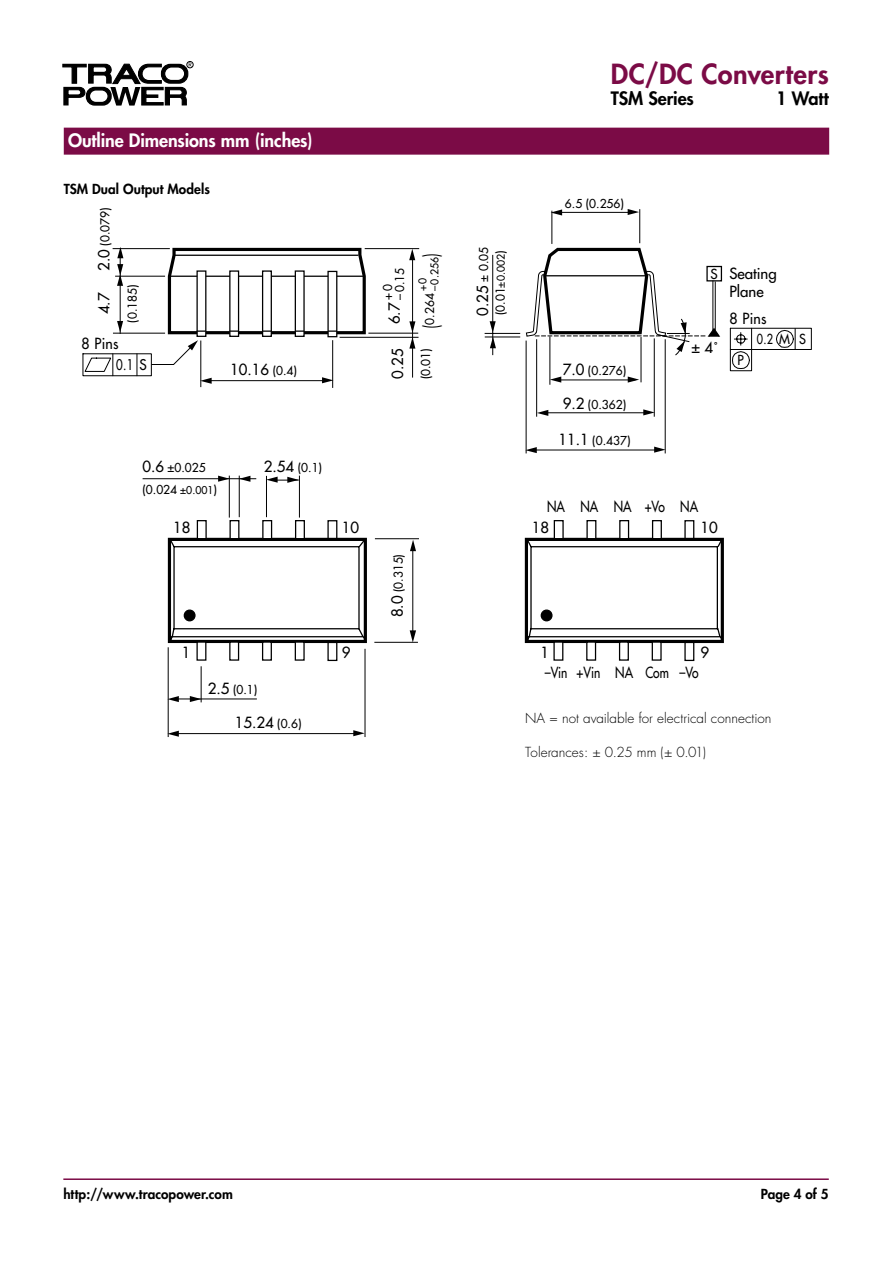
<style>
.page{position:relative;width:893px;height:1263px;background:#fff}
.page>*{position:absolute;margin:0;border:0;box-sizing:border-box;transform-origin:0 0}
.t1{font:800 27px "Futura";letter-spacing:.015em;color:#7b0b46}
.t2{font:300 21px "Futura";color:#000}
.Liste_Titel_Heavy{font:800 18px "Futura";letter-spacing:-.005em;color:#fff}
.t3{font:800 18px "Futura";letter-spacing:-.01em;color:#000}
.t4{font:15px/18px "Futura";color:#000}
.t5{font:15px "Futura";color:#000;scale:.8 1}
.t6{font:15px "Futura";color:#000;scale:.94 1}
.t7{font:14.4px "Futura";color:#000;scale:.8 1}
.Text_light{font:300 13.5px "Futura";letter-spacing:.005em;color:#000}
.Text_Heavy{font:800 13.5px "Futura";letter-spacing:.005em;color:#000}
.t8{font:13.5px "Futura";color:#000;scale:.8 1}
.t9{font:13.5px "Futura";color:#000}
.t10{font:13.5px "Futura";color:#000;scale:.94 1}
.t11{font:12px/12px "Futura";color:#000}
.t12{font:10.5px/12px "Futura";color:#000}
.s1{font-size:15px}
.s2{font-size:10.5px}
.s3{font-size:12px}
</style>
<div class="page">
<div style="left:187px;top:61px;width:6px;height:7px;border:1px solid #000;border-radius:50%"></div>
<svg style="left:62px;top:63px;width:130px;height:43px"></svg>
<hr style="left:63px;top:1178px;width:766px;height:2px;background:#7b0b46">
<div style="left:64px;top:128px;width:765px;height:27px;background:#7b0b46"></div>
<svg style="left:167px;top:520px;width:200px;height:142px"></svg>
<hr style="left:143px;top:478px;width:113px;height:1px;background:#000">
<hr style="left:113px;top:333px;width:52px;height:1px;background:#000">
<hr style="left:374px;top:642px;width:44px;height:1px;background:#000">
<hr style="left:375px;top:538px;width:44px;height:1px;background:#000">
<svg style="left:410px;top:630px;width:6px;height:12px"></svg>
<svg style="left:410px;top:540px;width:6px;height:11px"></svg>
<hr style="left:412px;top:547px;width:1px;height:87px;background:#000">
<hr style="left:120px;top:255px;width:1px;height:79px;background:#000">
<svg style="left:117px;top:321px;width:6px;height:11px"></svg>
<hr style="left:266px;top:476px;width:1px;height:41px;background:#000">
<hr style="left:299px;top:476px;width:1px;height:42px;background:#000">
<hr style="left:332px;top:340px;width:1px;height:48px;background:#000">
<svg style="left:267px;top:477px;width:32px;height:6px"></svg>
<hr style="left:201px;top:666px;width:1px;height:36px;background:#000">
<hr style="left:239px;top:476px;width:1px;height:41px;background:#000">
<svg style="left:239px;top:476px;width:11px;height:6px"></svg>
<svg style="left:218px;top:476px;width:11px;height:6px"></svg>
<hr style="left:412px;top:258px;width:1px;height:120px;background:#000">
<svg style="left:117px;top:264px;width:6px;height:22px"></svg>
<svg style="left:409px;top:249px;width:6px;height:11px"></svg>
<hr style="left:115px;top:276px;width:50px;height:1px;background:#000">
<hr style="left:113px;top:248px;width:57px;height:1px;background:#000">
<svg style="left:117px;top:247px;width:6px;height:11px"></svg>
<hr style="left:200px;top:340px;width:1px;height:47px;background:#000">
<svg style="left:322px;top:377px;width:11px;height:6px"></svg>
<svg style="left:200px;top:378px;width:12px;height:6px"></svg>
<hr style="left:209px;top:380px;width:115px;height:1px;background:#000">
<svg style="left:190px;top:696px;width:11px;height:6px"></svg>
<svg style="left:167px;top:696px;width:12px;height:6px"></svg>
<hr style="left:174px;top:699px;width:83px;height:1px;background:#000">
<svg style="left:643px;top:409px;width:11px;height:6px"></svg>
<svg style="left:537px;top:410px;width:11px;height:6px"></svg>
<hr style="left:544px;top:412px;width:102px;height:1px;background:#000">
<hr style="left:641px;top:337px;width:1px;height:45px;background:#000">
<hr style="left:526px;top:341px;width:1px;height:112px;background:#000">
<svg style="left:628px;top:209px;width:11px;height:6px"></svg>
<svg style="left:551px;top:209px;width:11px;height:6px"></svg>
<hr style="left:559px;top:212px;width:73px;height:1px;background:#000">
<hr style="left:665px;top:339px;width:1px;height:114px;background:#000">
<hr style="left:550px;top:336px;width:1px;height:49px;background:#000">
<hr style="left:639px;top:209px;width:1px;height:34px;background:#000">
<svg style="left:628px;top:376px;width:11px;height:7px"></svg>
<svg style="left:550px;top:376px;width:11px;height:7px"></svg>
<hr style="left:558px;top:380px;width:77px;height:1px;background:#000">
<svg style="left:654px;top:447px;width:12px;height:6px"></svg>
<svg style="left:525px;top:447px;width:12px;height:6px"></svg>
<hr style="left:534px;top:450px;width:123px;height:1px;background:#000">
<hr style="left:536px;top:339px;width:1px;height:78px;background:#000">
<hr style="left:654px;top:338px;width:1px;height:79px;background:#000">
<hr style="left:552px;top:211px;width:1px;height:33px;background:#000">
<hr style="left:229px;top:476px;width:1px;height:42px;background:#000">
<hr style="left:368px;top:333px;width:50px;height:1px;background:#000">
<hr style="left:365px;top:248px;width:54px;height:1px;background:#000">
<hr style="left:168px;top:647px;width:1px;height:90px;background:#000">
<hr style="left:365px;top:649px;width:1px;height:88px;background:#000">
<svg style="left:353px;top:730px;width:12px;height:6px"></svg>
<svg style="left:167px;top:731px;width:12px;height:6px"></svg>
<hr style="left:176px;top:733px;width:179px;height:1px;background:#000">
<svg style="left:524px;top:520px;width:200px;height:142px"></svg>
<svg style="left:525px;top:247px;width:198px;height:109px"></svg>
<hr style="left:485px;top:333px;width:35px;height:1px;background:#000">
<hr style="left:492px;top:255px;width:1px;height:100px;background:#000">
<svg style="left:490px;top:321px;width:6px;height:27px"></svg>
<hr style="left:485px;top:337px;width:35px;height:1px;background:#000">
<svg style="left:730px;top:328px;width:82px;height:43px"></svg>
<svg style="left:137px;top:354px;width:1px;height:22px"></svg>
<svg style="left:85px;top:353px;width:28px;height:23px"></svg>
<svg style="left:409px;top:321px;width:6px;height:28px"></svg>
<hr style="left:340px;top:337px;width:79px;height:1px;background:#000">
<svg style="left:151px;top:247px;width:216px;height:118px"></svg>
<p class="Liste_Titel_Heavy" style="left:68px;top:129px;width:246px">Outline Dimensions mm (inches)</p>
<p class="Text_Heavy" style="left:64px;top:180px;width:148px">TSM Dual Output Models</p>
<p class="t11" style="left:99px;top:271px;width:65px;rotate:-90deg"><span class="s1">2.0</span> (0.079)</p>
<p class="t4" style="left:95px;top:314px;width:23px;rotate:-90deg">4.7</p>
<p class="t11" style="left:126px;top:323px;width:40px;rotate:-90deg">(0.185)</p>
<p class="t11" style="left:382px;top:300px;width:33px;rotate:-90deg">+0 –0.15</p>
<p class="t4" style="left:385px;top:324px;width:23px;rotate:-90deg">6.7</p>
<p class="t2" style="left:418px;top:258px;width:7px;rotate:-90deg">)</p>
<p class="t11" style="left:476px;top:316px;width:70px;line-height:16.5px;rotate:-90deg"><span class="s1">0.25</span> ± 0.05 (0.01<span class="s2">±0.002</span>)</p>
<p class="t12" style="left:417px;top:291px;width:35px;rotate:-90deg">+0 –0.256</p>
<p class="t2" style="left:418px;top:329px;width:7px;rotate:-90deg">(</p>
<p class="t11" style="left:424px;top:325px;width:33px;rotate:-90deg">0.264</p>
<p class="t1" style="left:611px;top:57px;width:219px">DC/DC Converters</p>
<p class="t3" style="left:611px;top:87px;width:84px">TSM Series</p>
<p class="t3" style="left:776px;top:87px;width:54px">1 Watt</p>
<p class="t11" style="left:565px;top:197px;width:61px">6.5 (0.256)</p>
<p class="t9" style="left:710px;top:265px;width:9px">S</p>
<p class="t4" style="left:729px;top:265px;width:49px">Seating<br>Plane</p>
<p class="t6" style="left:729px;top:309px;width:41px">8 Pins</p>
<p class="t6" style="left:81px;top:334px;width:41px">8 Pins</p>
<p class="t7" style="left:116px;top:356px;width:40px">0.1 S</p>
<p class="t4" style="left:389px;top:379px;width:32px;rotate:-90deg">0.25</p>
<p class="t11" style="left:420px;top:379px;width:33px;rotate:-90deg">(0.01)</p>
<p class="t4" style="left:230px;top:361px;width:68px">10.16 <span class="s3">(0.4)</span></p>
<p class="t11" style="left:563px;top:365px;width:65px"><span class="s1">7.0</span> (0.276)</p>
<p class="t11" style="left:563px;top:398px;width:65px"><span class="s1">9.2</span> (0.362)</p>
<p class="t11" style="left:558px;top:435px;width:74px"><span class="s1">11.1</span> (0.437)</p>
<p class="t11" style="left:142px;top:457px;width:76px;line-height:21.8px"><span class="s1">0.6</span> ±0.025 (0.024 <span class="s2">±0.001</span>)</p>
<p class="t11" style="left:264px;top:462px;width:60px"><span class="s1">2.54</span> (0.1)</p>
<p class="t4" style="left:691px;top:339px;width:29px">± 4˚</p>
<p class="t4" style="left:173px;top:518px;width:19px">18</p>
<p class="t4" style="left:342px;top:518px;width:19px">10</p>
<p class="t4" style="left:182px;top:643px;width:10px">1</p>
<p class="t4" style="left:342px;top:643px;width:10px">9</p>
<p class="t11" style="left:392px;top:617px;width:65px;rotate:-90deg"><span class="s1">8.0</span> (0.315)</p>
<p class="t5" style="left:547px;top:497px;width:190px">NA NA NA +Vo NA</p>
<p class="t4" style="left:532px;top:518px;width:19px">18</p>
<p class="t4" style="left:700px;top:518px;width:19px">10</p>
<p class="t4" style="left:540px;top:643px;width:10px">1</p>
<p class="t4" style="left:700px;top:643px;width:10px">9</p>
<p class="t5" style="left:545px;top:663px;width:194px">–Vin +Vin NA Com –Vo</p>
<p class="t10" style="left:738px;top:352px;width:8px">P</p>
<p class="t8" style="left:757px;top:331px;width:63px">0.2 M S</p>
<p class="t11" style="left:208px;top:684px;width:51px"><span class="s1">2.5</span> (0.1)</p>
<p class="t4" style="left:235px;top:713px;width:68px">15.24 <span class="s3">(0.6)</span></p>
<p class="Text_light" style="left:525px;top:709px;width:248px">NA = not available for electrical connection</p>
<p class="Text_light" style="left:525px;top:744px;width:182px">Tolerances: ± 0.25 mm (± 0.01)</p>
<p class="Text_Heavy" style="left:63px;top:1186px;width:171px">http://www.tracopower.com</p>
<p class="Text_Heavy" style="left:761px;top:1186px;width:70px">Page 4 of 5</p>
</div>
